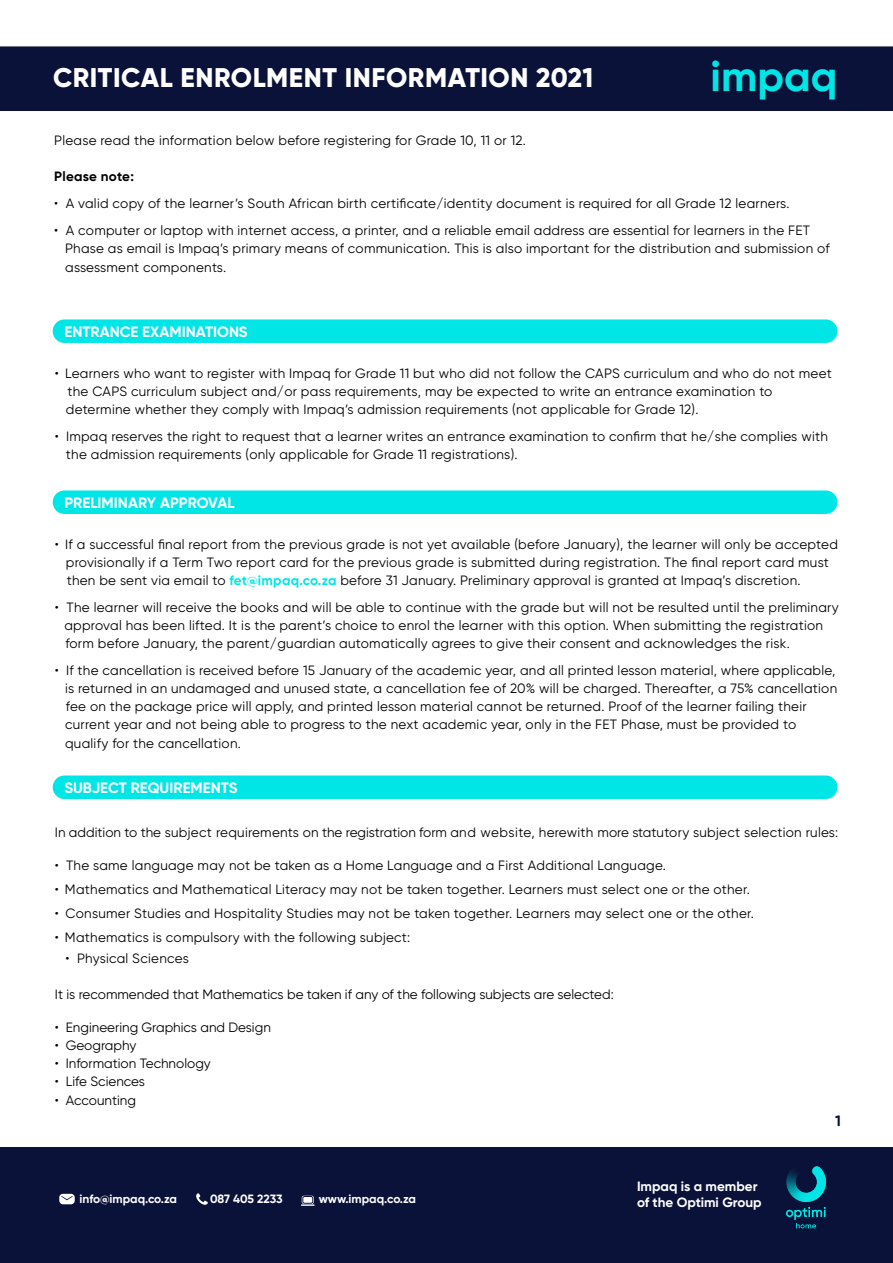
<style>
.page{position:relative;width:893px;height:1263px;background:#fff}
.page>*{position:absolute;margin:0;border:0;box-sizing:border-box;transform-origin:0 0}
.t1{font:700 42.6px "Gilroy";color:#00e6e6}
.t2{font:800 27px "Gilroy";letter-spacing:.02em;color:#fff}
.t3{font:700 15px "Gilroy";color:#fff}
.t4{font:700 15px "Gilroy";color:#0b123a}
.t5{font:13.5px "Gilroy";letter-spacing:.02em;color:#000}
.t6{font:13.5px "Gilroy";color:#000}
.t7{font:700 13.5px/16.2px "Gilroy";color:#fff}
.t8{font:700 13.5px "Gilroy";letter-spacing:.015em;color:#000}
.t9{font:700 12px "Gilroy";color:#fff}
.s1{font-weight:700;color:#00e6e6}
</style>
<div class="page">
<div style="left:0;top:46px;width:893px;height:65px;background:#0b123a"></div>
<div style="left:0;top:1148px;width:893px;height:115px;background:#0b123a"></div>
<div style="left:59px;top:1194px;width:16px;height:10px;background:#fff;border-radius:4px"></div>
<svg style="left:61px;top:1196px;width:12px;height:4px"></svg>
<svg style="left:196px;top:1193px;width:12px;height:12px"></svg>
<div style="left:302px;top:1196px;width:12px;height:8px;background:#fff;border-radius:2px"></div>
<div style="left:302px;top:1196px;width:11px;height:7px;border:1px solid #0b123a;border-radius:2px"></div>
<svg style="left:301px;top:1204px;width:14px;height:2px"></svg>
<img style="left:785px;top:1159px;width:42px;height:69px">
<div style="left:53px;top:319px;width:784px;height:24px;background:#00e6e6;border-radius:12px"></div>
<div style="left:53px;top:490px;width:784px;height:24px;background:#00e6e6;border-radius:12px"></div>
<div style="left:53px;top:775px;width:784px;height:24px;background:#00e6e6;border-radius:12px"></div>
<p class="t2" style="left:53px;top:61px;width:542px">CRITICAL ENROLMENT INFORMATION 2021</p>
<h1 class="t1" style="left:711px;top:49px;width:128px">impaq</h1>
<p class="t5" style="left:54px;top:132px;width:473px">Please read the information below before registering for Grade 10, 11 or 12.</p>
<p class="t8" style="left:54px;top:168px;width:81px">Please note:</p>
<p class="t5" style="left:54px;top:195px;width:737px">• A valid copy of the learner’s South African birth certificate/identity document is required for all Grade 12 learners.</p>
<p class="t5" style="left:54px;top:222px;width:757px">• A computer or laptop with internet access, a printer, and a reliable email address are essential for learners in the FET</p>
<p class="t5" style="left:65px;top:240px;width:766px">Phase as email is Impaq’s primary means of communication. This is also important for the distribution and submission of</p>
<p class="t5" style="left:65px;top:259px;width:163px">assessment components.</p>
<p class="t3" style="left:64px;top:322px;width:185px">ENTRANCE EXAMINATIONS</p>
<p class="t5" style="left:55px;top:365px;width:778px">• Learners who want to register with Impaq for Grade 11 but who did not follow the CAPS curriculum and who do not meet</p>
<p class="t5" style="left:68px;top:383px;width:706px">the CAPS curriculum subject and/or pass requirements, may be expected to write an entrance examination to</p>
<p class="t5" style="left:66px;top:401px;width:634px">determine whether they comply with Impaq’s admission requirements (not applicable for Grade 12).</p>
<p class="t5" style="left:55px;top:428px;width:774px">• Impaq reserves the right to request that a learner writes an entrance examination to confirm that he/she complies with</p>
<p class="t5" style="left:66px;top:446px;width:453px">the admission requirements (only applicable for Grade 11 registrations).</p>
<p class="t3" style="left:64px;top:493px;width:172px">PRELIMINARY APPROVAL</p>
<p class="t5" style="left:55px;top:536px;width:784px">• If a successful final report from the previous grade is not yet available (before January), the learner will only be accepted</p>
<p class="t5" style="left:66px;top:554px;width:765px">provisionally if a Term Two report card for the previous grade is submitted during registration. The final report card must</p>
<p class="t5" style="left:67px;top:572px;width:735px">then be sent via email to <span class="s1">fet@impaq.co.za</span> before 31 January. Preliminary approval is granted at Impaq’s discretion.</p>
<p class="t5" style="left:55px;top:599px;width:785px">• The learner will receive the books and will be able to continue with the grade but will not be resulted until the preliminary</p>
<p class="t5" style="left:64px;top:617px;width:760px">approval has been lifted. It is the parent’s choice to enrol the learner with this option. When submitting the registration</p>
<p class="t5" style="left:65px;top:635px;width:726px">form before January, the parent/guardian automatically agrees to give their consent and acknowledges the risk.</p>
<p class="t5" style="left:55px;top:662px;width:782px">• If the cancellation is received before 15 January of the academic year, and all printed lesson material, where applicable,</p>
<p class="t5" style="left:65px;top:680px;width:774px">is returned in an undamaged and unused state, a cancellation fee of 20% will be charged. Thereafter, a 75% cancellation</p>
<p class="t5" style="left:66px;top:698px;width:742px">fee on the package price will apply, and printed lesson material cannot be returned. Proof of the learner failing their</p>
<p class="t5" style="left:65px;top:716px;width:733px">current year and not being able to progress to the next academic year, only in the FET Phase, must be provided to</p>
<p class="t5" style="left:65px;top:735px;width:177px">qualify for the cancellation.</p>
<p class="t3" style="left:64px;top:778px;width:175px">SUBJECT REQUIREMENTS</p>
<p class="t5" style="left:55px;top:824px;width:785px">In addition to the subject requirements on the registration form and website, herewith more statutory subject selection rules:</p>
<p class="t5" style="left:55px;top:857px;width:612px">• The same language may not be taken as a Home Language and a First Additional Language.</p>
<p class="t5" style="left:55px;top:881px;width:696px">• Mathematics and Mathematical Literacy may not be taken together. Learners must select one or the other.</p>
<p class="t5" style="left:55px;top:905px;width:700px">• Consumer Studies and Hospitality Studies may not be taken together. Learners may select one or the other.</p>
<p class="t5" style="left:55px;top:929px;width:357px">• Mathematics is compulsory with the following subject:</p>
<p class="t5" style="left:65px;top:950px;width:125px">• Physical Sciences</p>
<p class="t6" style="left:55px;top:986px;width:560px">It is recommended that Mathematics be taken if any of the following subjects are selected:</p>
<p class="t6" style="left:55px;top:1019px;width:217px">• Engineering Graphics and Design</p>
<p class="t6" style="left:55px;top:1037px;width:83px">• Geography</p>
<p class="t6" style="left:55px;top:1055px;width:157px">• Information Technology</p>
<p class="t6" style="left:55px;top:1073px;width:92px">• Life Sciences</p>
<p class="t6" style="left:55px;top:1092px;width:83px">• Accounting</p>
<p class="t9" style="left:79px;top:1192px;width:99px">info@impaq.co.za</p>
<p class="t9" style="left:210px;top:1192px;width:74px">087 405 2233</p>
<p class="t9" style="left:319px;top:1192px;width:99px">www.impaq.co.za</p>
<p class="t7" style="left:637px;top:1178px;width:126px">Impaq is a member of the Optimi Group</p>
<p class="t4" style="left:835px;top:1112px;width:7px">1</p>
</div>
